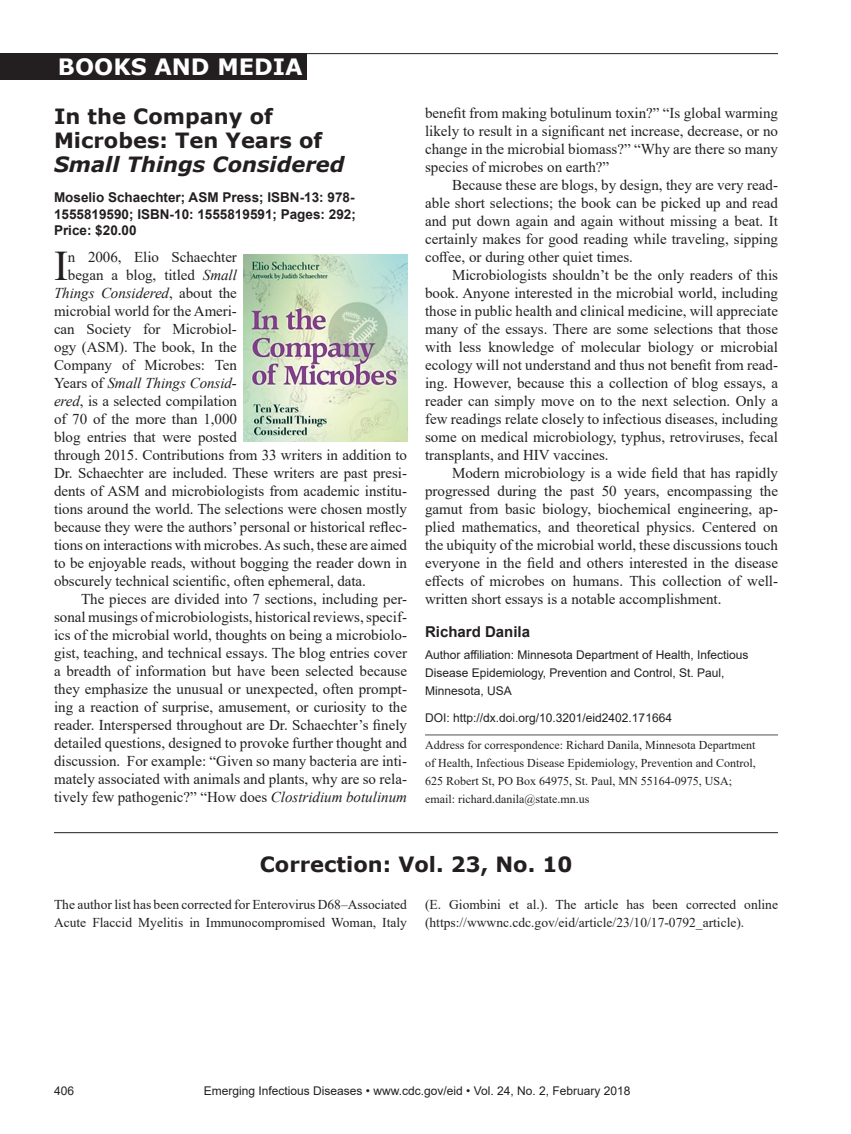
<style>
.page{position:relative;width:851px;height:1134px;background:#fff}
.page>*{position:absolute;margin:0;border:0;box-sizing:border-box;transform-origin:0 0}
.Drop_Cap{font:42.15px "Times New Roman";color:#231f20}
.t1{font:700 22.5px "Verdana";color:#fff}
.Article_Title{font:700 21px/24px "Verdana";color:#231f20}
.Body_Text{font:15px/18px "Times New Roman";color:#231f20;text-align:justify}
.Drop_Cap-2{font:15px "Times New Roman";letter-spacing:-.005em;color:#231f20}
.Drop_Cap-3{font:italic 15px "Times New Roman";letter-spacing:-.005em;color:#231f20}
.Authors{font:700 15px "Arial";color:#231f20}
.Bio{font:13.5px/18px "Times New Roman";color:#231f20}
.Book_Authors{font:700 13.5px/16.5px "Arial";color:#231f20;text-align:justify}
.Correspondence{font:12px/18px "Times New Roman";color:#231f20}
.Affiliations{font:12px/18px "Arial";color:#231f20}
.DOI{font:12px "Arial";color:#231f20}
.s1{font-style:italic}
.s2{font-style:normal}
</style>
<div class="page">
<hr style="left:54px;top:53px;width:724px;height:1px;background:#231f20">
<hr style="left:425px;top:734px;width:353px;height:2px;background:#636366">
<img style="left:244px;top:255px;width:163px;height:187px">
<div style="left:0;top:53px;width:307px;height:27px;background:#231f20"></div>
<hr style="left:54px;top:832px;width:724px;height:1px;background:#231f20">
<p class="t1" style="left:58px;top:51px;width:246px">BOOKS AND MEDIA</p>
<p class="Article_Title" style="left:54px;top:104px;width:292px">In the Company of<br>Microbes: Ten Years of<br><span class="s1">Small Things Considered</span></p>
<p class="Book_Authors" style="left:54px;top:189px;width:303px">Moselio Schaechter; ASM Press; ISBN-13: 978- 1555819590; ISBN-10: 1555819591; Pages: 292; Price: $20.00</p>
<p class="Drop_Cap" style="left:54px;top:236px;width:16px">I</p>
<p class="Drop_Cap-2" style="left:68px;top:246px;width:170px">n 2006, Elio Schaechter</p>
<p class="Drop_Cap-2" style="left:68px;top:264px;width:170px">began a blog, titled <span class="s1">Small</span></p>
<p class="Drop_Cap-3" style="left:54px;top:283px;width:184px">Things Considered<span class="s2">, about the</span></p>
<p class="Drop_Cap-2" style="left:54px;top:300px;width:184px">microbial world for the Ameri-</p>
<p class="Drop_Cap-2" style="left:54px;top:318px;width:184px">can Society for Microbiol-</p>
<p class="Drop_Cap-2" style="left:54px;top:336px;width:184px">ogy (ASM). The book, In the</p>
<p class="Drop_Cap-2" style="left:54px;top:354px;width:184px">Company of Microbes: Ten</p>
<p class="Drop_Cap-3" style="left:54px;top:373px;width:184px"><span class="s2">Years of</span> Small Things Consid-</p>
<p class="Drop_Cap-2" style="left:54px;top:390px;width:184px"><span class="s1">ered</span>, is a selected compilation</p>
<p class="Drop_Cap-2" style="left:54px;top:408px;width:184px">of 70 of the more than 1,000</p>
<p class="Drop_Cap-2" style="left:54px;top:426px;width:184px">blog entries that were posted</p>
<p class="Drop_Cap-2" style="left:54px;top:444px;width:354px">through 2015. Contributions from 33 writers in addition to</p>
<p class="Drop_Cap-2" style="left:54px;top:462px;width:354px">Dr. Schaechter are included. These writers are past presi-</p>
<p class="Drop_Cap-2" style="left:54px;top:480px;width:354px">dents of ASM and microbiologists from academic institu-</p>
<p class="Drop_Cap-2" style="left:54px;top:498px;width:354px">tions around the world. The selections were chosen mostly</p>
<p class="Drop_Cap-2" style="left:54px;top:516px;width:354px">because they were the authors’ personal or historical reflec-</p>
<p class="Drop_Cap-2" style="left:54px;top:534px;width:354px">tions on interactions with microbes. As such, these are aimed</p>
<p class="Drop_Cap-2" style="left:54px;top:552px;width:354px">to be enjoyable reads, without bogging the reader down in</p>
<p class="Drop_Cap-2" style="left:54px;top:570px;width:313px">obscurely technical scientific, often ephemeral, data.</p>
<p class="Body_Text" style="left:54px;top:590px;width:354px;text-indent:27px">The pieces are divided into 7 sections, including per&shy;sonal musings of microbiologists, historical reviews, specif&shy;ics of the microbial world, thoughts on being a microbiolo&shy;gist, teaching, and technical essays. The blog entries cover a breadth of information but have been selected because they emphasize the unusual or unexpected, often prompt&shy;ing a reaction of surprise, amusement, or curiosity to the reader. Interspersed throughout are Dr. Schaechter’s finely detailed questions, designed to provoke further thought and discussion. For example: “Given so many bacteria are inti&shy;mately associated with animals and plants, why are so rela&shy;tively few pathogenic?” “How does <span class="s1">Clostridium botulinum</span></p>
<p class="Body_Text" style="left:425px;top:104px;width:354px">benefit from making botulinum toxin?” “Is global warming likely to result in a significant net increase, decrease, or no change in the microbial biomass?” “Why are there so many species of microbes on earth?”</p>
<p class="Body_Text" style="left:425px;top:176px;width:354px;text-indent:27px">Because these are blogs, by design, they are very read&shy;able short selections; the book can be picked up and read and put down again and again without missing a beat. It certainly makes for good reading while traveling, sipping coffee, or during other quiet times.</p>
<p class="Body_Text" style="left:425px;top:266px;width:354px;text-indent:27px">Microbiologists shouldn’t be the only readers of this book. Anyone interested in the microbial world, including those in public health and clinical medicine, will appreciate many of the essays. There are some selections that those with less knowledge of molecular biology or microbial ecology will not understand and thus not benefit from read&shy;ing. However, because this a collection of blog essays, a reader can simply move on to the next selection. Only a few readings relate closely to infectious diseases, including some on medical microbiology, typhus, retroviruses, fecal transplants, and HIV vaccines.</p>
<p class="Body_Text" style="left:425px;top:464px;width:354px;text-indent:27px">Modern microbiology is a wide field that has rapidly progressed during the past 50 years, encompassing the gamut from basic biology, biochemical engineering, ap&shy;plied mathematics, and theoretical physics. Centered on the ubiquity of the microbial world, these discussions touch everyone in the field and others interested in the disease effects of microbes on humans. This collection of well&shy;written short essays is a notable accomplishment.</p>
<p class="Authors" style="left:425px;top:621px;width:107px">Richard Danila</p>
<p class="Affiliations" style="left:425px;top:646px;width:325px">Author affiliation: Minnesota Department of Health, Infectious<br>Disease Epidemiology, Prevention and Control, St. Paul,<br>Minnesota, USA</p>
<p class="DOI" style="left:425px;top:710px;width:248px">DOI: http://dx.doi.org/10.3201/eid2402.171664</p>
<p class="Correspondence" style="left:425px;top:736px;width:332px">Address for correspondence: Richard Danila, Minnesota Department of Health, Infectious Disease Epidemiology, Prevention and Control, 625 Robert St, PO Box 64975, St. Paul, MN 55164-0975, USA; email: richard.danila@state.mn.us</p>
<p class="Article_Title" style="left:260px;top:852px;width:314px">Correction: Vol. 23, No. 10</p>
<p class="Bio" style="left:54px;top:895px;width:354px">The author list has been corrected for Enterovirus D68–Associated<br>Acute Flaccid Myelitis in Immunocompromised Woman, Italy</p>
<p class="Bio" style="left:425px;top:895px;width:354px">(E. Giombini et al.). The article has been corrected online (https://wwwnc.cdc.gov/eid/article/23/10/17-0792_article).</p>
<p class="Affiliations" style="left:54px;top:1082px;width:22px">406</p>
<p class="Affiliations" style="left:204px;top:1082px;width:428px">Emerging Infectious Diseases • www.cdc.gov/eid • Vol. 24, No. 2, February 2018</p>
</div>
